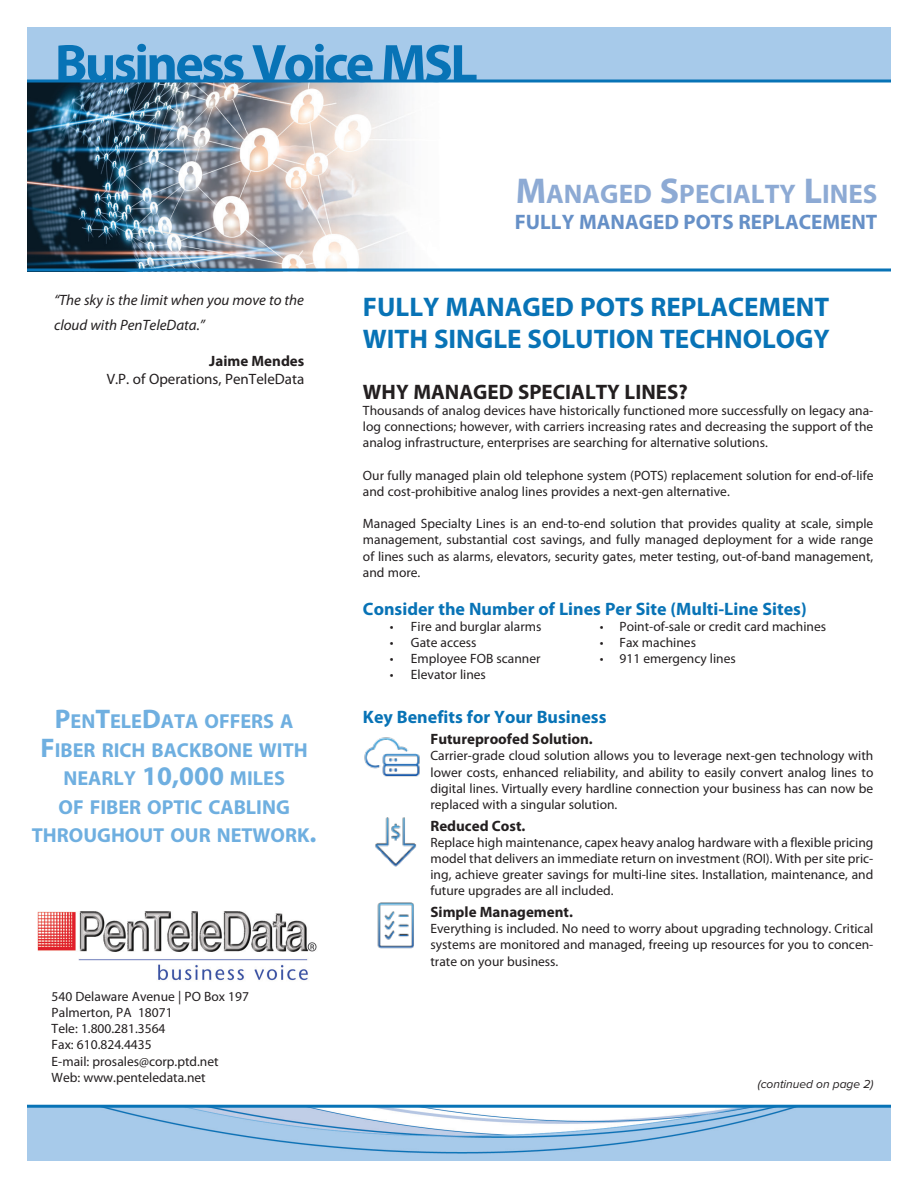
<style>
.page{position:relative;width:918px;height:1188px;background:#fff}
.page>*{position:absolute;margin:0;border:0;box-sizing:border-box;transform-origin:0 0}
.t1{font:700 54px "Myriad Pro";letter-spacing:-.05em;color:#0873b6}
.t2{font:700 27px "Myriad Pro";color:#0873b6}
.t3{font:700 27px "Myriad Pro";color:#8daad4}
.t4{font:700 21px "Myriad Pro";color:#6690c7}
.t5{font:700 21px "Myriad Pro";color:#231f20}
.t6{font:700 20.25px "Myriad Pro";color:#6fafe0}
.t7{font:700 18px "Myriad Pro";color:#0873b6}
.t8{font:700 15px "Myriad Pro";color:#231f20}
.t9{font:italic 15px/25.5px "Myriad Pro";color:#231f20}
.t10{font:15px "Myriad Pro";color:#231f20}
.t11{font:13.5px/16.2px "Myriad Pro";color:#231f20;text-align:justify}
.t12{font:italic 12px "Proxima Nova";color:#231f20}
.s1{font-size:36px}
.s2{font-size:27px}
</style>
<div class="page">
<img style="left:27px;top:82px;width:646px;height:186px">
<div style="left:27px;top:27px;width:864px;height:53px;background:#a7caea"></div>
<svg style="left:27px;top:268px;width:864px;height:4px;background:#3788bb"></svg>
<hr style="left:27px;top:80px;width:864px;height:2px;background:#0873b6">
<img style="left:37px;top:911px;width:280px;height:70px">
<img style="left:27px;top:1108px;width:864px;height:53px">
<hr style="left:27px;top:1105px;width:864px;height:3px;background:#0873b6">
<img style="left:364px;top:737px;width:56px;height:40px">
<img style="left:375px;top:817px;width:42px;height:50px">
<img style="left:377px;top:902px;width:37px;height:47px">
<p class="t1" style="left:55px;top:28px;width:425px">Business Voice MSL</p>
<p class="t3" style="left:516px;top:177px;width:361px"><span class="s1">M</span>ANAGED <span class="s1">S</span>PECIALTY <span class="s1">L</span>INES</p>
<p class="t4" style="left:515px;top:208px;width:38px">FULLY</p>
<p class="t4" style="left:579px;top:208px;width:33px">MANAGED</p>
<p class="t4" style="left:684px;top:208px;width:80px">POTS REPLACE</p>
<p class="t4" style="left:823px;top:208px;width:31px">MENT</p>
<p class="t9" style="left:54px;top:287px;width:252px">“The sky is the limit when you move to the cloud with PenTeleData.”</p>
<p class="t8" style="left:209px;top:351px;width:97px">Jaime Mendes</p>
<p class="t10" style="left:107px;top:370px;width:199px">V.P. of Operations, PenTeleData</p>
<p class="t6" style="left:55px;top:708px;width:240px"><span class="s2">P</span>EN<span class="s2">T</span>ELE<span class="s2">D</span>ATA OFFERS A</p>
<p class="t6" style="left:41px;top:737px;width:266px"><span class="s2">F</span>IBER RICH BACKBONE WITH</p>
<p class="t6" style="left:63px;top:765px;width:221px">NEARLY <span class="s2">10,000</span> MILES</p>
<p class="t6" style="left:59px;top:794px;width:233px">OF FIBER OPTIC CABLING</p>
<p class="t6" style="left:32px;top:822px;width:25px">THROU</p>
<p class="t6" style="left:97px;top:822px;width:29px">GHOU</p>
<p class="t6" style="left:153px;top:822px;width:32px">T OUR</p>
<p class="t6" style="left:217px;top:822px;width:52px">NETWOR</p>
<p class="t6" style="left:297px;top:822px;width:21px">K<span class="s2">.</span></p>
<p class="t11" style="left:52px;top:988px;width:199px">540 Delaware Avenue | PO Box 197</p>
<p class="t11" style="left:52px;top:1004px;width:122px">Palmerton, PA 18071</p>
<p class="t11" style="left:52px;top:1020px;width:115px">Tele: 1.800.281.3564</p>
<p class="t11" style="left:52px;top:1036px;width:102px">Fax: 610.824.4435</p>
<p class="t11" style="left:52px;top:1053px;width:169px">E-mail: prosales@corp.ptd.net</p>
<p class="t11" style="left:52px;top:1069px;width:156px">Web: www.penteledata.net</p>
<p class="t2" style="left:363px;top:289px;width:48px">FULLY</p>
<p class="t2" style="left:446px;top:289px;width:42px">MANAGED</p>
<p class="t2" style="left:580px;top:289px;width:103px">POTS REPLACE</p>
<p class="t2" style="left:759px;top:289px;width:40px">MENT</p>
<p class="t2" style="left:363px;top:321px;width:101px">WITH SINGLE</p>
<p class="t2" style="left:528px;top:321px;width:286px">SOLUTION TECHNOLOGY</p>
<p class="t5" style="left:363px;top:378px;width:83px">WHY MANAGED</p>
<p class="t5" style="left:518px;top:378px;width:24px">SPECIALTY</p>
<p class="t5" style="left:625px;top:378px;width:12px">LINE</p>
<p class="t5" style="left:667px;top:378px;width:22px">S?</p>
<p class="t11" style="left:363px;top:402px;width:512px">Thousands of analog devices have historically functioned more successfully on legacy ana&shy;log connections; however, with carriers increasing rates and decreasing the support of the analog infrastructure, enterprises are searching for alternative solutions.</p>
<p class="t11" style="left:363px;top:467px;width:512px">Our fully managed plain old telephone system (POTS) replacement solution for end-of-life and cost-prohibitive analog lines provides a next-gen alternative.</p>
<p class="t11" style="left:363px;top:515px;width:512px">Managed Specialty Lines is an end-to-end solution that provides quality at scale, simple management, substantial cost savings, and fully managed deployment for a wide range of lines such as alarms, elevators, security gates, meter testing, out-of-band management, and more.</p>
<p class="t7" style="left:363px;top:597px;width:445px">Consider the Number of Lines Per Site (Multi-Line Sites)</p>
<p class="t11" style="left:390px;top:618px;width:153px">• Fire and burglar alarms</p>
<p class="t11" style="left:600px;top:618px;width:228px">• Point-of-sale or credit card machines</p>
<p class="t11" style="left:390px;top:634px;width:88px">• Gate access</p>
<p class="t11" style="left:600px;top:634px;width:98px">• Fax machines</p>
<p class="t11" style="left:390px;top:650px;width:152px">• Employee FOB scanner</p>
<p class="t11" style="left:600px;top:650px;width:137px">• 911 emergency lines</p>
<p class="t11" style="left:390px;top:666px;width:97px">• Elevator lines</p>
<p class="t7" style="left:363px;top:705px;width:245px">Key Benefits for Your Business</p>
<p class="t8" style="left:430px;top:729px;width:164px">Futureproofed Solution.</p>
<p class="t11" style="left:430px;top:747px;width:444px">Carrier-grade cloud solution allows you to leverage next-gen technology with lower costs, enhanced reliability, and ability to easily convert analog lines to digital lines. Virtually every hardline connection your business has can now be replaced with a singular solution.</p>
<p class="t8" style="left:430px;top:816px;width:96px">Reduced Cost.</p>
<p class="t11" style="left:430px;top:834px;width:444px">Replace high maintenance, capex heavy analog hardware with a flexible pricing model that delivers an immediate return on investment (ROI). With per site pric&shy;ing, achieve greater savings for multi-line sites. Installation, maintenance, and future upgrades are all included.</p>
<p class="t8" style="left:430px;top:902px;width:144px">Simple Management.</p>
<p class="t11" style="left:430px;top:920px;width:444px">Everything is included. No need to worry about upgrading technology. Critical systems are monitored and managed, freeing up resources for you to concen&shy;trate on your business.</p>
<p class="t12" style="left:758px;top:1075px;width:117px">(continued on page 2)</p>
</div>
